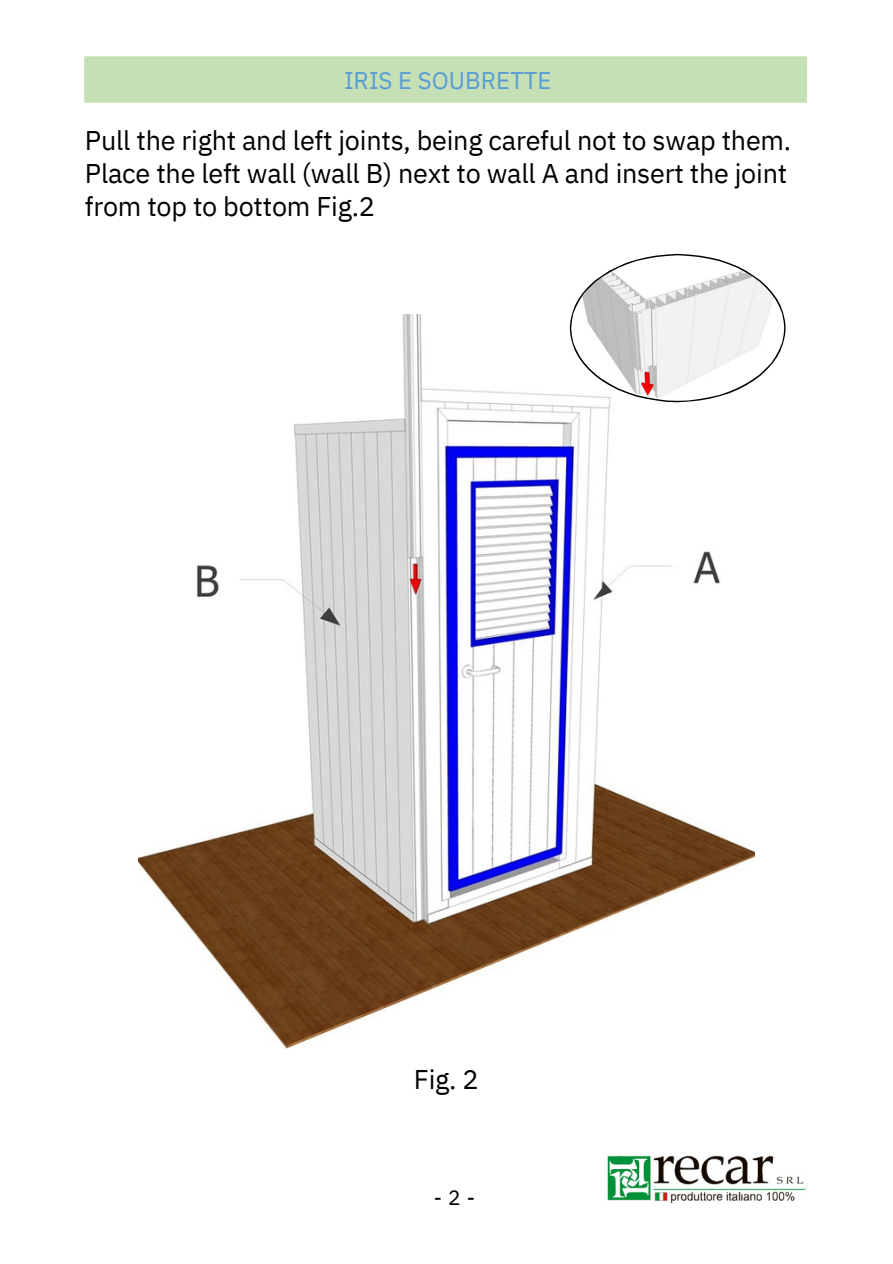
<style>
.page{position:relative;width:893px;height:1264px;background:#fff}
.page>*{position:absolute;margin:0;border:0;box-sizing:border-box;transform-origin:0 0}
.t1{font:27px/32.5px "IBM Plex Sans";letter-spacing:-.01em;color:#000}
.t2{font:24.15px "IBM Plex Sans";color:#5b9bd5}
.t3{font:20.85px "IBM Plex Sans";color:#000}
</style>
<div class="page">
<img style="left:607px;top:1155px;width:199px;height:48px">
<div style="left:84px;top:56px;width:723px;height:47px;background:#c5e0b4"></div>
<img style="left:138px;top:314px;width:616px;height:734px">
<svg style="left:569px;top:254px;width:216px;height:148px"></svg>
<p class="t2" style="left:344px;top:64px;width:209px">IRIS E SOUBRETTE</p>
<p class="t1" style="left:85px;top:124px;width:707px">Pull the right and left joints, being careful not to swap them.<br>Place the left wall (wall B) next to wall A and insert the joint from top to bottom Fig.2</p>
<p class="t1" style="left:414px;top:1062px;width:66px">Fig. 2</p>
<p class="t3" style="left:433px;top:1183px;width:43px">-2-</p>
</div>
